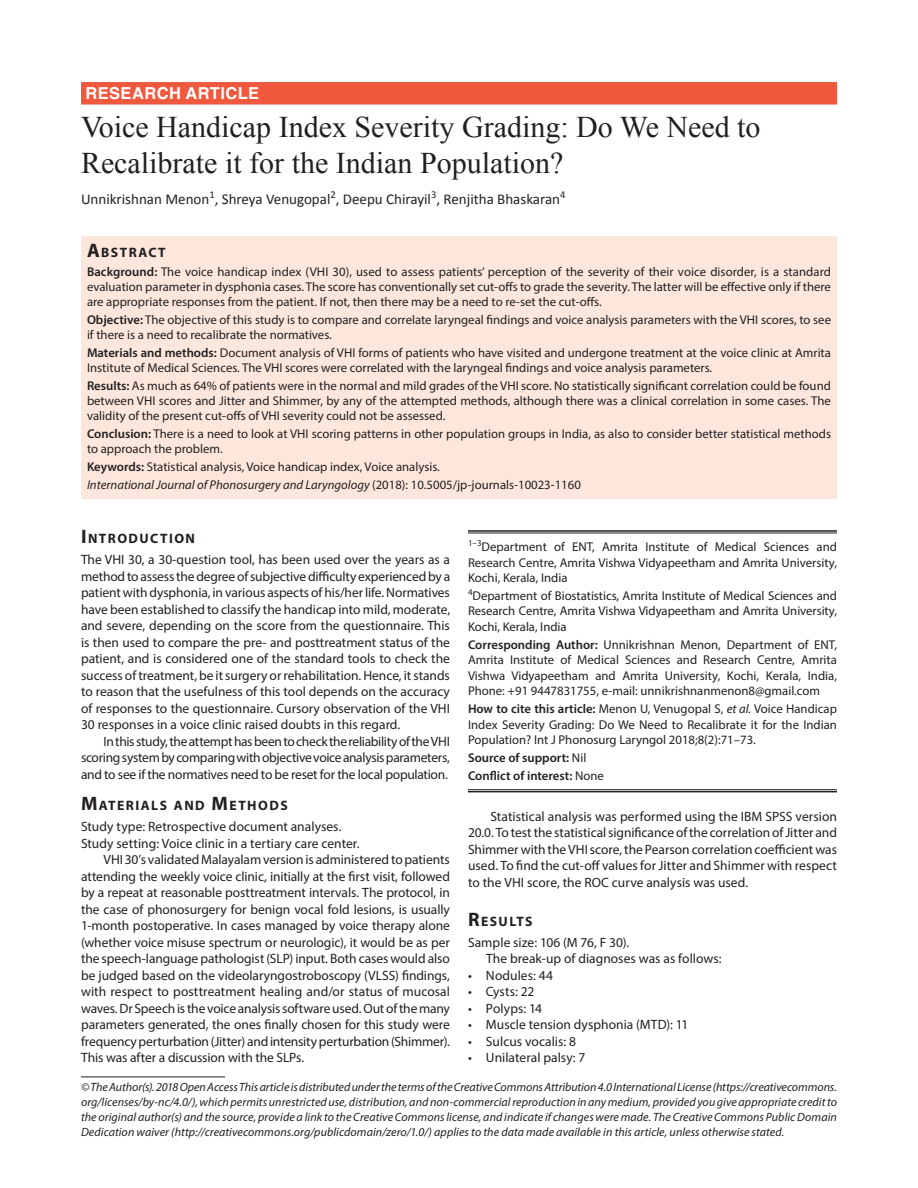
<style>
.page{position:relative;width:918px;height:1188px;background:#fff}
.page>*{position:absolute;margin:0;border:0;box-sizing:border-box;transform-origin:0 0}
.AT{font:30px/36px "Times New Roman";color:#231f20}
.IJOPL-ART{font:700 16.5px "Helvetica LT Std";letter-spacing:.025em;color:#fff}
.AU{font:15px "Calibri";color:#231f20}
.AB{font:700 13.65px "Myriad Pro";letter-spacing:.105em;color:#231f20}
.Para{font:13.5px/16.5px "Myriad Pro";color:#231f20;text-align:justify}
.Para-first{font:13.5px/16.5px "Myriad Pro";color:#231f20;text-align:justify}
.BL{font:13.5px "Myriad Pro";letter-spacing:.005em;color:#231f20}
.KW{font:12.75px/15px "Myriad Pro";color:#231f20}
.Cor-Para{font:12.75px/15.3px "Myriad Pro";color:#231f20;text-align:justify}
.AF{font:12.75px/15.3px "Myriad Pro";letter-spacing:-.005em;color:#231f20;text-align:justify}
.AF-first{font:12.75px/15.3px "Myriad Pro";color:#231f20;text-align:justify}
.JT_DOI{font:italic 12.75px "Myriad Pro";color:#231f20}
.Aff-foot-last{font:600 12.75px "Myriad Pro";color:#231f20}
.Aff-foot{font:600 12.75px "Myriad Pro";color:#231f20}
.Footnote_Text{font:italic 12px/15px "Myriad Pro";letter-spacing:.005em;color:#231f20;text-align:justify}
.s1{font-size:19.5px}
.s2{font-weight:600}
.s3{font-style:normal}
.s4{font-style:italic}
.s5{font-weight:400}
</style>
<div class="page">
<div style="left:81px;top:82px;width:756px;height:23px;background:#f0593e"></div>
<div style="left:81px;top:236px;width:756px;height:26px;background:#fde7dc"></div>
<div style="left:81px;top:261px;width:756px;height:54px;background:#fde7dc"></div>
<div style="left:81px;top:309px;width:756px;height:39px;background:#fde7dc"></div>
<div style="left:81px;top:342px;width:756px;height:39px;background:#fde7dc"></div>
<div style="left:81px;top:375px;width:756px;height:54px;background:#fde7dc"></div>
<div style="left:81px;top:423px;width:756px;height:39px;background:#fde7dc"></div>
<div style="left:81px;top:456px;width:756px;height:24px;background:#fde7dc"></div>
<div style="left:81px;top:474px;width:756px;height:24px;background:#fde7dc"></div>
<hr style="left:468px;top:530px;width:369px;height:2px;background:#231f20">
<hr style="left:468px;top:533px;width:369px;height:1px;background:#231f20">
<hr style="left:468px;top:789px;width:369px;height:1px;background:#231f20">
<hr style="left:468px;top:791px;width:369px;height:1px;background:#231f20">
<hr style="left:81px;top:1077px;width:144px;height:1px;background:#231f20">
<p class="IJOPL-ART" style="left:86px;top:83px;width:175px">RESEARCH ARTICLE</p>
<p class="AT" style="left:81px;top:108px;width:681px">Voice Handicap Index Severity Grading: Do We Need to<br>Recalibrate it for the Indian Population?</p>
<p class="AU" style="left:81px;top:190px;width:486px">Unnikrishnan Menon<sup>1</sup>, Shreya Venugopal<sup>2</sup>, Deepu Chirayil<sup>3</sup>, Renjitha Bhaskaran<sup>4</sup></p>
<p class="AB" style="left:87px;top:243px;width:80px"><span class="s1">A</span>BSTRACT</p>
<p class="KW" style="left:87px;top:264px;width:746px;text-align:justify"><span class="s2">Background:</span> The voice handicap index (VHI 30), used to assess patients’ perception of the severity of their voice disorder, is a standard evaluation parameter in dysphonia cases. The score has conventionally set cut-offs to grade the severity. The latter will be effective only if there are appropriate responses from the patient. If not, then there may be a need to re-set the cut-offs.</p>
<p class="KW" style="left:87px;top:312px;width:746px"><span class="s2">Objective:</span> The objective of this study is to compare and correlate laryngeal findings and voice analysis parameters with the VHI scores, to see if there is a need to recalibrate the normatives.</p>
<p class="KW" style="left:87px;top:345px;width:746px"><span class="s2">Materials and methods:</span> Document analysis of VHI forms of patients who have visited and undergone treatment at the voice clinic at Amrita<br>Institute of Medical Sciences. The VHI scores were correlated with the laryngeal findings and voice analysis parameters.</p>
<p class="KW" style="left:87px;top:378px;width:745px;text-align:justify"><span class="s2">Results:</span> As much as 64% of patients were in the normal and mild grades of the VHI score. No statistically significant correlation could be found between VHI scores and Jitter and Shimmer, by any of the attempted methods, although there was a clinical correlation in some cases. The validity of the present cut-offs of VHI severity could not be assessed.</p>
<p class="KW" style="left:87px;top:426px;width:746px"><span class="s2">Conclusion:</span> There is a need to look at VHI scoring patterns in other population groups in India, as also to consider better statistical methods to approach the problem.</p>
<p class="KW" style="left:87px;top:459px;width:354px"><span class="s2">Keywords:</span> Statistical analysis, Voice handicap index, Voice analysis.</p>
<p class="JT_DOI" style="left:87px;top:477px;width:495px">International Journal of Phonosurgery and Laryngology <span class="s3">(2018): 10.5005/jp-journals-10023-1160</span></p>
<h1 class="AB" style="left:81px;top:530px;width:116px"><span class="s1">I</span>NTRODUCTION</h1>
<p class="Para-first" style="left:81px;top:551px;width:371px">The VHI 30, a 30-question tool, has been used over the years as a method to assess the degree of subjective difficulty experienced by a patient with dysphonia, in various aspects of his/her life. Normatives have been established to classify the handicap into mild, moderate, and severe, depending on the score from the questionnaire. This is then used to compare the pre- and posttreatment status of the patient, and is considered one of the standard tools to check the success of treatment, be it surgery or rehabilitation. Hence, it stands to reason that the usefulness of this tool depends on the accuracy of responses to the questionnaire. Cursory observation of the VHI 30 responses in a voice clinic raised doubts in this regard.</p>
<p class="Para" style="left:81px;top:733px;width:370px;text-indent:22px">In this study, the attempt has been to check the reliability of the VHI scoring system by comparing with objective voice analysis parameters, and to see if the normatives need to be reset for the local population.</p>
<h1 class="AB" style="left:81px;top:797px;width:208px"><span class="s1">M</span>ATERIALS AND <span class="s1">M</span>ETHODS</h1>
<p class="Para-first" style="left:81px;top:818px;width:262px">Study type: Retrospective document analyses.</p>
<p class="Para" style="left:81px;top:835px;width:280px">Study setting: Voice clinic in a tertiary care center.</p>
<p class="Para" style="left:81px;top:851px;width:371px;text-indent:22px">VHI 30’s validated Malayalam version is administered to patients attending the weekly voice clinic, initially at the first visit, followed by a repeat at reasonable posttreatment intervals. The protocol, in the case of phonosurgery for benign vocal fold lesions, is usually 1-month postoperative. In cases managed by voice therapy alone (whether voice misuse spectrum or neurologic), it would be as per the speech-language pathologist (SLP) input. Both cases would also be judged based on the videolaryngostroboscopy (VLSS) findings, with respect to posttreatment healing and/or status of mucosal waves. Dr Speech is the voice analysis software used. Out of the many parameters generated, the ones finally chosen for this study were frequency perturbation (Jitter) and intensity perturbation (Shimmer).<br>This was after a discussion with the SLPs.</p>
<p class="AF-first" style="left:468px;top:539px;width:370px"><sup>1–3</sup>Department of ENT, Amrita Institute of Medical Sciences and Research Centre, Amrita Vishwa Vidyapeetham and Amrita University, Kochi, Kerala, India</p>
<p class="AF" style="left:468px;top:588px;width:371px"><sup>4</sup>Department of Biostatistics, Amrita Institute of Medical Sciences and Research Centre, Amrita Vishwa Vidyapeetham and Amrita University, Kochi, Kerala, India</p>
<p class="Cor-Para" style="left:468px;top:637px;width:371px"><span class="s2">Corresponding Author:</span> Unnikrishnan Menon, Department of ENT, Amrita Institute of Medical Sciences and Research Centre, Amrita Vishwa Vidyapeetham and Amrita University, Kochi, Kerala, India, Phone: +91 9447831755, e-mail: unnikrishnanmenon8@gmail.com</p>
<p class="Cor-Para" style="left:468px;top:701px;width:371px"><span class="s2">How to cite this article:</span> Menon U, Venugopal S, <span class="s4">et al.</span> Voice Handicap Index Severity Grading: Do We Need to Recalibrate it for the Indian Population? Int J Phonosurg Laryngol 2018;8(2):71–73.</p>
<p class="Aff-foot" style="left:468px;top:750px;width:120px">Source of support: <span class="s5">Nil</span></p>
<p class="Aff-foot-last" style="left:468px;top:768px;width:137px">Conflict of interest: <span class="s5">None</span></p>
<p class="Para" style="left:468px;top:808px;width:371px;text-indent:22px">Statistical analysis was performed using the IBM SPSS version 20.0. To test the statistical significance of the correlation of Jitter and Shimmer with the VHI score, the Pearson correlation coefficient was used. To find the cut-off values for Jitter and Shimmer with respect to the VHI score, the ROC curve analysis was used.</p>
<h1 class="AB" style="left:468px;top:912px;width:66px"><span class="s1">R</span>ESULTS</h1>
<p class="Para-first" style="left:468px;top:934px;width:163px">Sample size: 106 (M 76, F 30).</p>
<p class="Para" style="left:486px;top:950px;width:237px">The break-up of diagnoses was as follows:</p>
<p class="BL" style="left:468px;top:967px;width:86px">• Nodules: 44</p>
<p class="BL" style="left:468px;top:983px;width:68px">• Cysts: 22</p>
<p class="BL" style="left:468px;top:1000px;width:76px">• Polyps: 14</p>
<p class="BL" style="left:468px;top:1016px;width:222px">• Muscle tension dysphonia (MTD): 11</p>
<p class="BL" style="left:468px;top:1033px;width:110px">• Sulcus vocalis: 8</p>
<p class="BL" style="left:468px;top:1049px;width:119px">• Unilateral palsy: 7</p>
<p class="Footnote_Text" style="left:81px;top:1079px;width:758px">© The Author(s). 2018 Open Access This article is distributed under the terms of the Creative Commons Attribution 4.0 International License (https://creativecommons. org/licenses/by-nc/4.0/), which permits unrestricted use, distribution, and non-commercial reproduction in any medium, provided you give appropriate credit to the original author(s) and the source, provide a link to the Creative Commons license, and indicate if changes were made. The Creative Commons Public Domain Dedication waiver (http://creativecommons.org/publicdomain/zero/1.0/) applies to the data made available in this article, unless otherwise stated.</p>
</div>
